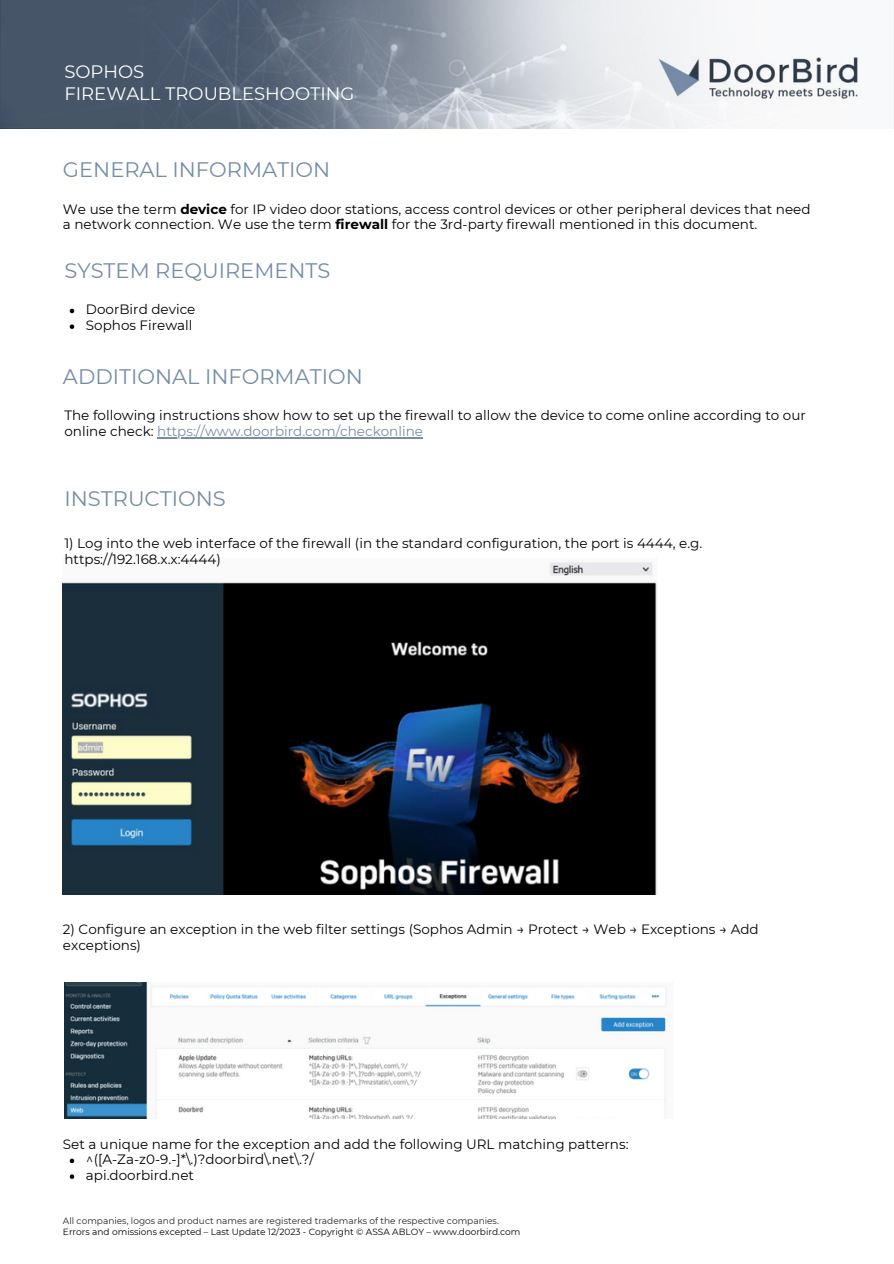
<style>
.page{position:relative;width:894px;height:1264px;background:#fff}
.page>*{position:absolute;margin:0;border:0;box-sizing:border-box;transform-origin:0 0}
.t1{font:21px "Montserrat";color:#758ca6}
.t2{font:18px/21.3px "Montserrat";color:#fff}
.t3{font:13.5px/15.8px "Montserrat";color:#000}
.t4{font:9px "Montserrat";color:#242424}
.t5{font:9px "Montserrat";color:#000}
.s1{font-weight:700}
.s2{color:#758ca6}
</style>
<div class="page">
<img style="left:0;top:0;width:859px;height:128px">
<img style="left:63px;top:562px;width:594px;height:333px">
<img style="left:64px;top:982px;width:602px;height:136px">
<svg style="left:70px;top:309px;width:4px;height:4px"></svg>
<svg style="left:70px;top:324px;width:4px;height:5px"></svg>
<hr style="left:157px;top:437px;width:266px;height:1px;background:#758ca6">
<svg style="left:70px;top:1158px;width:4px;height:5px"></svg>
<svg style="left:70px;top:1174px;width:4px;height:4px"></svg>
<h1 class="t2" style="left:64px;top:61px;width:291px">SOPHOS<br>FIREWALL TROUBLESHOOTING</h1>
<h1 class="t1" style="left:63px;top:157px;width:269px">GENERAL INFORMATION</h1>
<h3 class="t3" style="left:63px;top:201px;width:748px">We use the term <span class="s1">device</span> for IP video door stations, access control devices or other peripheral devices that need a network connection. We use the term <span class="s1">firewall</span> for the 3rd-party firewall mentioned in this document.</h3>
<h1 class="t1" style="left:64px;top:258px;width:267px">SYSTEM REQUIREMENTS</h1>
<h3 class="t3" style="left:86px;top:301px;width:111px">DoorBird device</h3>
<p class="t3" style="left:86px;top:317px;width:108px">Sophos Firewall</p>
<h3 class="t1" style="left:63px;top:364px;width:301px">ADDITIONAL INFORMATION</h3>
<p class="t3" style="left:64px;top:407px;width:742px">The following instructions show how to set up the firewall to allow the device to come online according to our online check: <span class="s2">https://www.doorbird.com/checkonline</span></p>
<h1 class="t1" style="left:64px;top:485px;width:163px">INSTRUCTIONS</h1>
<h3 class="t3" style="left:64px;top:535px;width:639px">1) Log into the web interface of the firewall (in the standard configuration, the port is 4444, e.g. https://192.168.x.x:4444)</h3>
<p class="t3" style="left:63px;top:921px;width:697px">2) Configure an exception in the web filter settings (Sophos Admin → Protect → Web → Exceptions → Add exceptions)</p>
<p class="t3" style="left:63px;top:1135px;width:567px">Set a unique name for the exception and add the following URL matching patterns:</p>
<p class="t3" style="left:86px;top:1151px;width:230px">^([A-Za-z0-9.-]*\.)?doorbird\.net\.?/</p>
<p class="t3" style="left:86px;top:1167px;width:110px">api.doorbird.net</p>
<p class="t4" style="left:63px;top:1215px;width:437px">All companies, logos and product names are registered trademarks of the respective companies.</p>
<p class="t5" style="left:63px;top:1226px;width:459px">Errors and omissions excepted – Last Update 12/2023 - Copyright © ASSA ABLOY – www.doorbird.com</p>
</div>
